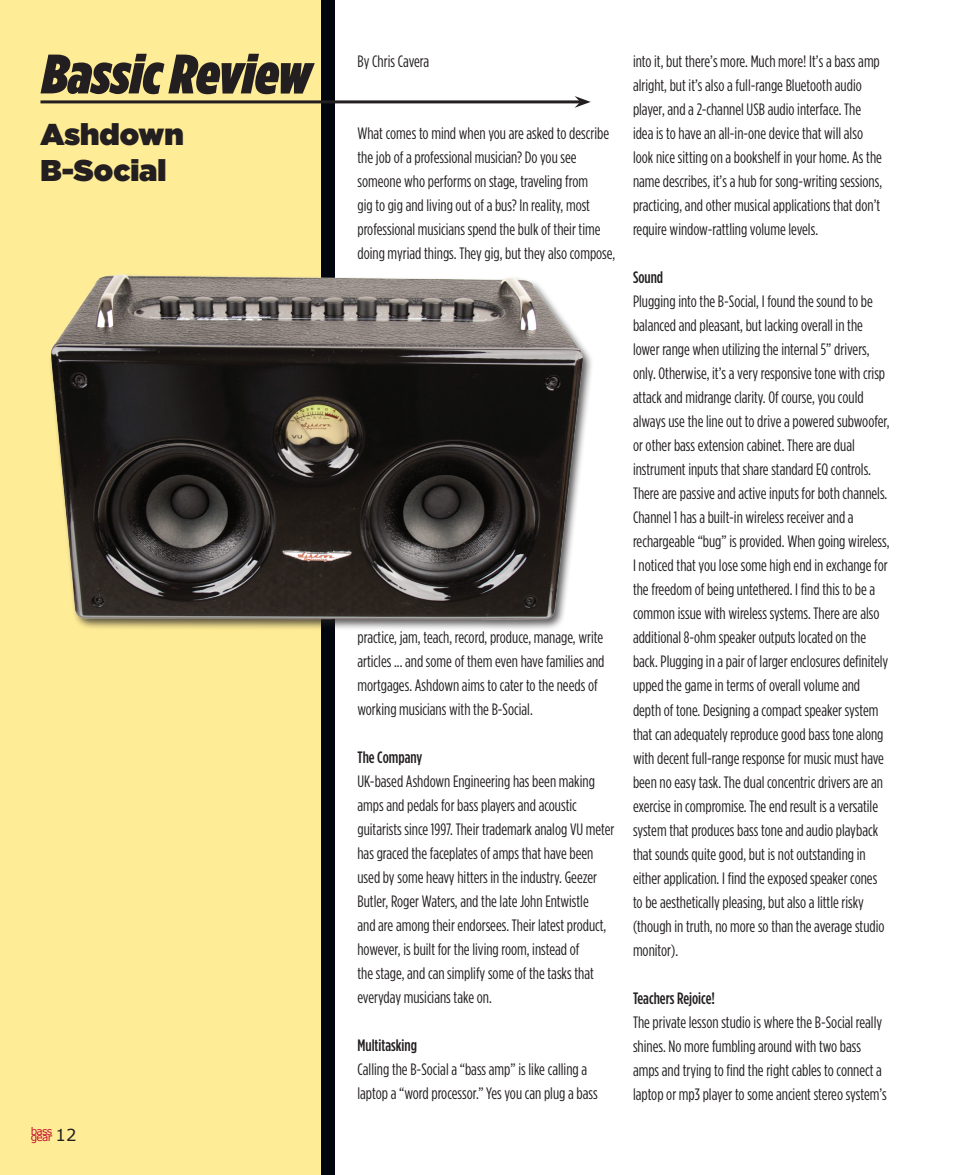
<style>
.page{position:relative;width:972px;height:1175px;background:#fff}
.page>*{position:absolute;margin:0;border:0;box-sizing:border-box;transform-origin:0 0}
.t1{font:900 30px/36px "Gotham";color:#231f20}
.Normal1{font:16.5px/24px "Gotham Condensed";color:#231f20}
.Normal1-2{font:500 16.5px "Gotham Condensed";color:#231f20}
.t2{font:16.5px "Verdana";color:#231f20}
.t3{font:10.5px "Verdana";letter-spacing:-.07em;color:#c3102e}
</style>
<div class="page">
<div style="left:0;top:0;width:327px;height:1174px;background:#ffec96"></div>
<div style="left:321px;top:0;width:13px;height:1174px;background:#01060e"></div>
<hr style="left:40px;top:100px;width:540px;height:3px;background:#231f20">
<svg style="left:575px;top:96px;width:16px;height:12px"></svg>
<svg style="left:40px;top:54px;width:275px;height:40px"></svg>
<img style="left:50px;top:259px;width:542px;height:389px">
<p class="t1" style="left:40px;top:116px;width:145px">Ashdown<br>B-Social</p>
<p class="t3" style="left:31px;top:1124px;width:23px">bass</p>
<p class="t3" style="left:31px;top:1130px;width:23px">gear</p>
<p class="t2" style="left:56px;top:1124px;width:22px">12</p>
<p class="Normal1" style="left:357px;top:49px;width:73px">By Chris Cavera</p>
<p class="Normal1" style="left:357px;top:121px;width:259px">What comes to mind when you are asked to describe the job of a professional musician? Do you see someone who performs on stage, traveling from<br>gig to gig and living out of a bus? In reality, most professional musicians spend the bulk of their time doing myriad things. They gig, but they also compose,</p>
<p class="Normal1" style="left:357px;top:625px;width:249px">practice, jam, teach, record, produce, manage, write articles ... and some of them even have families and mortgages. Ashdown aims to cater to the needs of working musicians with the B-Social.</p>
<p class="Normal1-2" style="left:357px;top:748px;width:66px">The Company</p>
<p class="Normal1" style="left:357px;top:769px;width:259px">UK-based Ashdown Engineering has been making amps and pedals for bass players and acoustic guitarists since 1997. Their trademark analog VU meter has graced the faceplates of amps that have been used by some heavy hitters in the industry. Geezer Butler, Roger Waters, and the late John Entwistle<br>and are among their endorsees. Their latest product, however, is built for the living room, instead of<br>the stage, and can simplify some of the tasks that everyday musicians take on.</p>
<p class="Normal1-2" style="left:357px;top:1036px;width:61px">Multitasking</p>
<p class="Normal1" style="left:357px;top:1057px;width:242px">Calling the B-Social a “bass amp” is like calling a laptop a “word processor.” Yes you can plug a bass</p>
<p class="Normal1" style="left:633px;top:49px;width:251px">into it, but there’s more. Much more! It’s a bass amp alright, but it’s also a full-range Bluetooth audio player, and a 2-channel USB audio interface. The idea is to have an all-in-one device that will also look nice sitting on a bookshelf in your home. As the name describes, it’s a hub for song-writing sessions, practicing, and other musical applications that don’t require window-rattling volume levels.</p>
<p class="Normal1-2" style="left:633px;top:268px;width:32px">Sound</p>
<p class="Normal1" style="left:633px;top:289px;width:258px">Plugging into the B-Social, I found the sound to be balanced and pleasant, but lacking overall in the lower range when utilizing the internal 5” drivers, only. Otherwise, it’s a very responsive tone with crisp attack and midrange clarity. Of course, you could always use the line out to drive a powered subwoofer, or other bass extension cabinet. There are dual instrument inputs that share standard EQ controls.<br>There are passive and active inputs for both channels.<br>Channel 1 has a built-in wireless receiver and a rechargeable “bug” is provided. When going wireless, I noticed that you lose some high end in exchange for the freedom of being untethered. I find this to be a common issue with wireless systems. There are also additional 8-ohm speaker outputs located on the back. Plugging in a pair of larger enclosures definitely upped the game in terms of overall volume and depth of tone. Designing a compact speaker system that can adequately reproduce good bass tone along with decent full-range response for music must have been no easy task. The dual concentric drivers are an exercise in compromise. The end result is a versatile system that produces bass tone and audio playback that sounds quite good, but is not outstanding in either application. I find the exposed speaker cones to be aesthetically pleasing, but also a little risky (though in truth, no more so than the average studio monitor).</p>
<p class="Normal1-2" style="left:633px;top:988px;width:83px">Teachers Rejoice!</p>
<p class="Normal1" style="left:633px;top:1009px;width:255px">The private lesson studio is where the B-Social really shines. No more fumbling around with two bass amps and trying to find the right cables to connect a laptop or mp3 player to some ancient stereo system’s</p>
</div>
